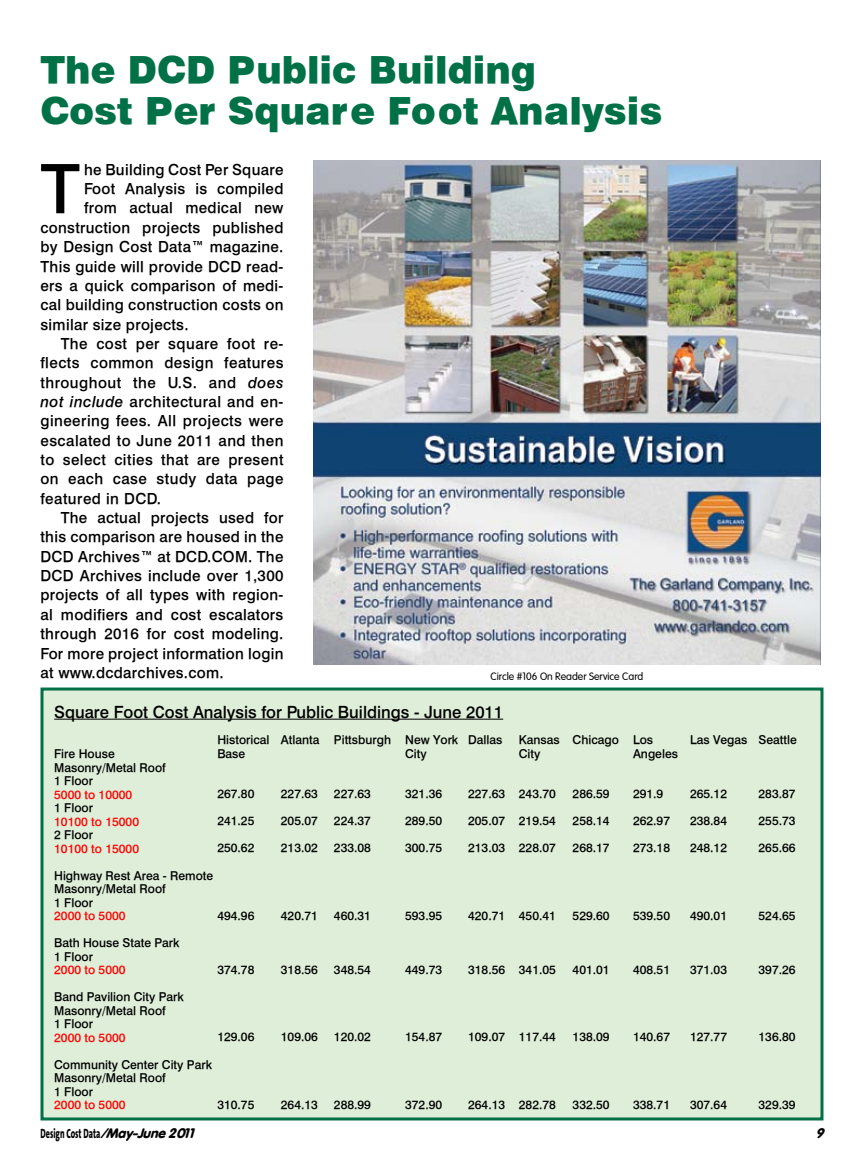
<style>
.page{position:relative;width:864px;height:1161px;background:#fff}
.page>*{position:absolute;margin:0;border:0;box-sizing:border-box;transform-origin:0 0}
.t1{font:500 67.5px "Halvett";color:#000}
.t2{font:900 37.5px/40.5px "Halvett";color:#007146}
.t3{font:500 16.5px "Halvett";color:#000}
.t4{font:500 15px "Halvett";letter-spacing:.02em;color:#000}
.t5{font:800 13.5px "The Sans B8";color:#000;scale:.6 1}
.t6{font:italic 700 13.5px "Vogue";color:#000}
.t7{font:500 12px/13.5px "Halvett";color:#000}
.t8{font:500 12px "Halvett";color:#f00}
.t9{font:10.5px "Vogue Plain";color:#000}
.s1{font-style:italic}
.s2{font-family:"Vogue";font-weight:700;font-style:italic}
</style>
<div class="page">
<div style="left:42px;top:689px;width:780px;height:430px;background:#deeed8"></div>
<div style="left:40px;top:688px;width:784px;height:432px;border:3px solid #007146"></div>
<hr style="left:54px;top:719px;width:449px;height:1px;background:#000">
<img style="left:314px;top:160px;width:506px;height:504px">
<h2 class="t2" style="left:40px;top:50px;width:623px">The DCD Public Building<br>Cost Per Square Foot Analysis</h2>
<h1 class="t1" style="left:40px;top:147px;width:41px">T</h1>
<p class="t4" style="left:84px;top:160px;width:201px">he Building Cost Per Square</p>
<p class="t4" style="left:84px;top:180px;width:201px">Foot Analysis is compiled</p>
<p class="t4" style="left:84px;top:199px;width:201px">from actual medical new</p>
<p class="t4" style="left:40px;top:218px;width:245px">construction projects published</p>
<p class="t4" style="left:40px;top:238px;width:244px">by Design Cost Data™ magazine.</p>
<p class="t4" style="left:40px;top:257px;width:244px">This guide will provide DCD read-</p>
<p class="t4" style="left:40px;top:276px;width:244px">ers a quick comparison of medi-</p>
<p class="t4" style="left:40px;top:296px;width:245px">cal building construction costs on</p>
<p class="t4" style="left:40px;top:315px;width:150px">similar size projects.</p>
<p class="t4" style="left:61px;top:334px;width:224px">The cost per square foot re-</p>
<p class="t4" style="left:40px;top:354px;width:245px">flects common design features</p>
<p class="t4" style="left:40px;top:373px;width:245px">throughout the U.S. and <span class="s1">does</span></p>
<p class="t4" style="left:40px;top:392px;width:244px"><span class="s1">not include</span> architectural and en-</p>
<p class="t4" style="left:40px;top:412px;width:245px">gineering fees. All projects were</p>
<p class="t4" style="left:40px;top:431px;width:244px">escalated to June 2011 and then</p>
<p class="t4" style="left:40px;top:450px;width:245px">to select cities that are present</p>
<p class="t4" style="left:40px;top:470px;width:245px">on each case study data page</p>
<p class="t4" style="left:40px;top:489px;width:122px">featured in DCD.</p>
<p class="t4" style="left:61px;top:508px;width:224px">The actual projects used for</p>
<p class="t4" style="left:40px;top:528px;width:245px">this comparison are housed in the</p>
<p class="t4" style="left:40px;top:547px;width:245px">DCD Archives™ at DCD.COM. The</p>
<p class="t4" style="left:40px;top:567px;width:245px">DCD Archives include over 1,300</p>
<p class="t4" style="left:40px;top:586px;width:244px">projects of all types with region-</p>
<p class="t4" style="left:40px;top:605px;width:244px">al modifiers and cost escalators</p>
<p class="t4" style="left:40px;top:625px;width:245px">through 2016 for cost modeling.</p>
<p class="t4" style="left:40px;top:644px;width:245px">For more project information login</p>
<p class="t4" style="left:40px;top:663px;width:185px">at www.dcdarchives.com.</p>
<p class="t9" style="left:491px;top:670px;width:154px">Circle #106 On Reader Service Card</p>
<h3 class="t3" style="left:54px;top:701px;width:451px">Square Foot Cost Analysis for Public Buildings - June 2011</h3>
<p class="t7" style="left:54px;top:747px;width:113px">Fire House<br>Masonry/Metal Roof<br>1 Floor</p>
<p class="t8" style="left:54px;top:787px;width:80px">5000 to 10000</p>
<p class="t7" style="left:54px;top:801px;width:40px">1 Floor</p>
<p class="t8" style="left:54px;top:814px;width:86px">10100 to 15000</p>
<p class="t7" style="left:54px;top:828px;width:40px">2 Floor</p>
<p class="t8" style="left:54px;top:841px;width:86px">10100 to 15000</p>
<p class="t7" style="left:54px;top:868px;width:161px">Highway Rest Area - Remote<br>Masonry/Metal Roof<br>1 Floor</p>
<p class="t8" style="left:54px;top:908px;width:73px">2000 to 5000</p>
<p class="t7" style="left:54px;top:936px;width:127px">Bath House State Park<br>1 Floor</p>
<p class="t8" style="left:54px;top:962px;width:73px">2000 to 5000</p>
<p class="t7" style="left:54px;top:990px;width:131px">Band Pavilion City Park<br>Masonry/Metal Roof<br>1 Floor</p>
<p class="t8" style="left:54px;top:1030px;width:73px">2000 to 5000</p>
<p class="t7" style="left:54px;top:1057px;width:159px">Community Center City Park<br>Masonry/Metal Roof<br>1 Floor</p>
<p class="t8" style="left:54px;top:1097px;width:73px">2000 to 5000</p>
<p class="t7" style="left:573px;top:733px;width:48px">Chicago</p>
<p class="t7" style="left:217px;top:733px;width:54px">Historical<br>Base</p>
<p class="t7" style="left:217px;top:787px;width:39px">267.80</p>
<p class="t7" style="left:217px;top:814px;width:39px">241.25</p>
<p class="t7" style="left:217px;top:841px;width:39px">250.62</p>
<p class="t7" style="left:281px;top:733px;width:40px">Atlanta</p>
<p class="t7" style="left:334px;top:733px;width:59px">Pittsburgh</p>
<p class="t7" style="left:405px;top:733px;width:55px">New York<br>City</p>
<p class="t7" style="left:405px;top:787px;width:39px">321.36</p>
<p class="t7" style="left:405px;top:814px;width:39px">289.50</p>
<p class="t7" style="left:405px;top:841px;width:39px">300.75</p>
<p class="t7" style="left:468px;top:733px;width:36px">Dallas</p>
<p class="t7" style="left:519px;top:733px;width:42px">Kansas<br>City</p>
<p class="t7" style="left:519px;top:787px;width:39px">243.70</p>
<p class="t7" style="left:519px;top:814px;width:39px">219.54</p>
<p class="t7" style="left:519px;top:841px;width:39px">228.07</p>
<p class="t7" style="left:633px;top:733px;width:47px">Los<br>Angeles</p>
<p class="t7" style="left:633px;top:787px;width:32px">291.9</p>
<p class="t7" style="left:633px;top:814px;width:39px">262.97</p>
<p class="t7" style="left:633px;top:841px;width:39px">273.18</p>
<p class="t7" style="left:281px;top:787px;width:39px">227.63</p>
<p class="t7" style="left:281px;top:814px;width:39px">205.07</p>
<p class="t7" style="left:281px;top:841px;width:39px">213.02</p>
<p class="t7" style="left:334px;top:787px;width:39px">227.63</p>
<p class="t7" style="left:334px;top:814px;width:39px">224.37</p>
<p class="t7" style="left:334px;top:841px;width:39px">233.08</p>
<p class="t7" style="left:468px;top:787px;width:39px">227.63</p>
<p class="t7" style="left:468px;top:814px;width:39px">205.07</p>
<p class="t7" style="left:468px;top:841px;width:39px">213.03</p>
<p class="t7" style="left:573px;top:787px;width:39px">286.59</p>
<p class="t7" style="left:573px;top:814px;width:39px">258.14</p>
<p class="t7" style="left:573px;top:841px;width:39px">268.17</p>
<p class="t7" style="left:217px;top:909px;width:39px">494.96</p>
<p class="t7" style="left:281px;top:909px;width:39px">420.71</p>
<p class="t7" style="left:334px;top:909px;width:39px">460.31</p>
<p class="t7" style="left:405px;top:909px;width:39px">593.95</p>
<p class="t7" style="left:468px;top:909px;width:39px">420.71</p>
<p class="t7" style="left:519px;top:909px;width:39px">450.41</p>
<p class="t7" style="left:573px;top:909px;width:39px">529.60</p>
<p class="t7" style="left:633px;top:909px;width:39px">539.50</p>
<p class="t7" style="left:217px;top:963px;width:39px">374.78</p>
<p class="t7" style="left:281px;top:963px;width:39px">318.56</p>
<p class="t7" style="left:334px;top:963px;width:39px">348.54</p>
<p class="t7" style="left:405px;top:963px;width:39px">449.73</p>
<p class="t7" style="left:468px;top:963px;width:39px">318.56</p>
<p class="t7" style="left:519px;top:963px;width:39px">341.05</p>
<p class="t7" style="left:573px;top:963px;width:39px">401.01</p>
<p class="t7" style="left:633px;top:963px;width:39px">408.51</p>
<p class="t7" style="left:217px;top:1030px;width:39px">129.06</p>
<p class="t7" style="left:281px;top:1030px;width:39px">109.06</p>
<p class="t7" style="left:334px;top:1030px;width:39px">120.02</p>
<p class="t7" style="left:405px;top:1030px;width:39px">154.87</p>
<p class="t7" style="left:468px;top:1030px;width:39px">109.07</p>
<p class="t7" style="left:519px;top:1030px;width:39px">117.44</p>
<p class="t7" style="left:573px;top:1030px;width:39px">138.09</p>
<p class="t7" style="left:633px;top:1030px;width:39px">140.67</p>
<p class="t7" style="left:217px;top:1098px;width:39px">310.75</p>
<p class="t7" style="left:281px;top:1098px;width:39px">264.13</p>
<p class="t7" style="left:334px;top:1098px;width:39px">288.99</p>
<p class="t7" style="left:405px;top:1098px;width:39px">372.90</p>
<p class="t7" style="left:468px;top:1098px;width:39px">264.13</p>
<p class="t7" style="left:519px;top:1098px;width:39px">282.78</p>
<p class="t7" style="left:573px;top:1098px;width:39px">332.50</p>
<p class="t7" style="left:633px;top:1098px;width:39px">338.71</p>
<p class="t7" style="left:690px;top:733px;width:59px">Las Vegas</p>
<p class="t7" style="left:759px;top:733px;width:40px">Seattle</p>
<p class="t7" style="left:690px;top:787px;width:39px">265.12</p>
<p class="t7" style="left:690px;top:814px;width:39px">238.84</p>
<p class="t7" style="left:690px;top:841px;width:39px">248.12</p>
<p class="t7" style="left:759px;top:787px;width:39px">283.87</p>
<p class="t7" style="left:759px;top:814px;width:39px">255.73</p>
<p class="t7" style="left:759px;top:841px;width:39px">265.66</p>
<p class="t7" style="left:690px;top:909px;width:39px">490.01</p>
<p class="t7" style="left:759px;top:909px;width:39px">524.65</p>
<p class="t7" style="left:690px;top:963px;width:39px">371.03</p>
<p class="t7" style="left:759px;top:963px;width:39px">397.26</p>
<p class="t7" style="left:690px;top:1030px;width:39px">127.77</p>
<p class="t7" style="left:759px;top:1030px;width:39px">136.80</p>
<p class="t7" style="left:690px;top:1098px;width:39px">307.64</p>
<p class="t7" style="left:759px;top:1098px;width:39px">329.39</p>
<p class="t5" style="left:40px;top:1126px;width:264px">Design Cost Data<span class="s2">/May-June2011</span></p>
<p class="t6" style="left:816px;top:1125px;width:14px">9</p>
</div>
